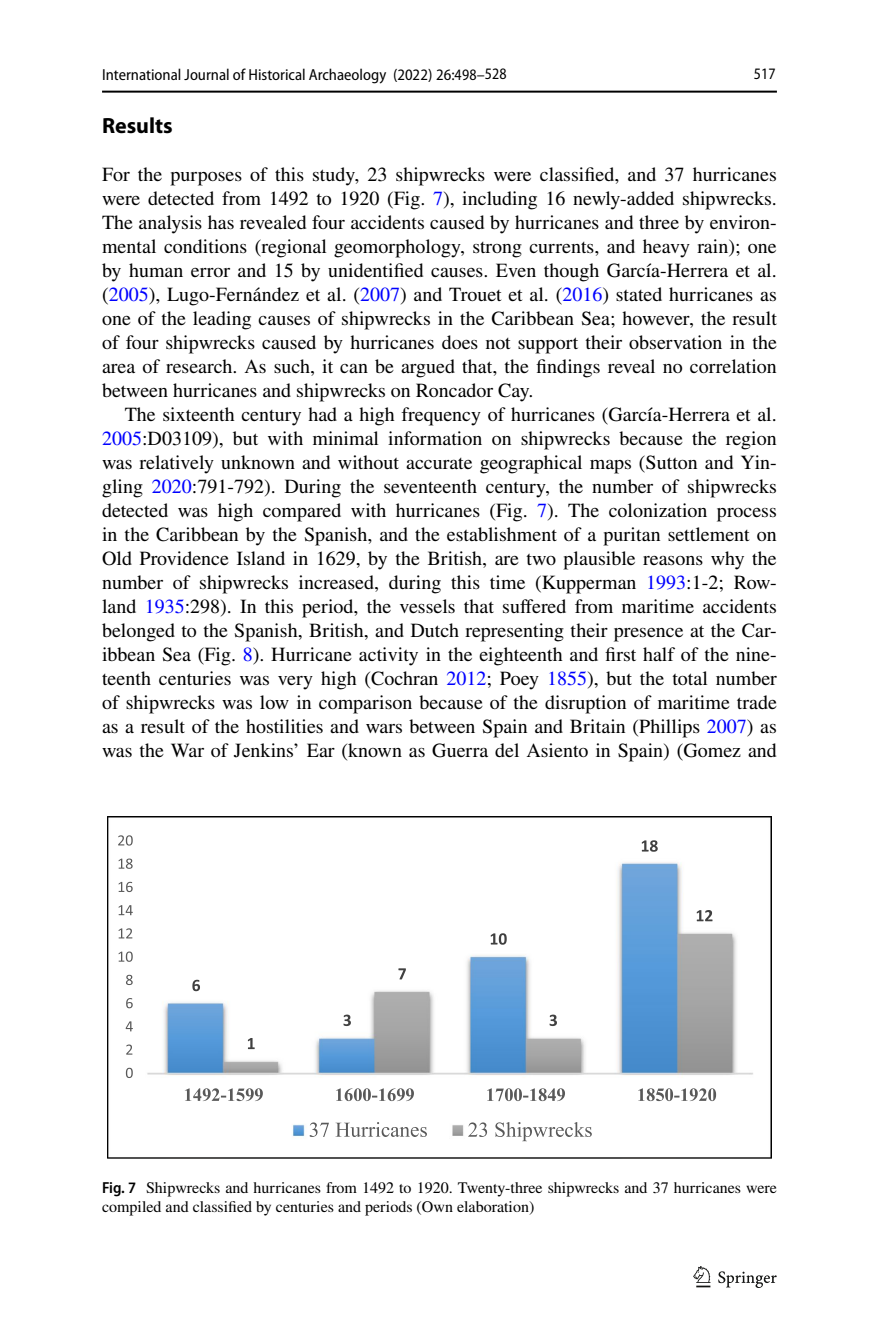
<style>
.page{position:relative;width:879px;height:1333px;background:#fff}
.page>*{position:absolute;margin:0;border:0;box-sizing:border-box;transform-origin:0 0}
.t1{font:700 22px "Myriad Pro";color:#000}
.t2{font:20px/24px "STIX";color:#000;text-align:justify}
.t3{font:16px/19px "STIX";color:#000}
.t4{font:semi-condensed 16px "Myriad Pro";color:#000}
.t5{font:semi-condensed 16px "Mdqwkl Myriad Pro";color:#000;scale:.94 1}
.s1{font-family:"Xckgcw Myriad Pro"}
.s2{font-family:"Myriad Pro Semi Cn 2";font-stretch:normal}
.s3{font-family:"Mdqwkl Myriad Pro"}
.s4{color:#00f}
.s5{font-family:"Myriad Pro";font-weight:600;font-stretch:semi-condensed}
</style>
<div class="page">
<hr style="left:102px;top:91px;width:675px;height:2px;background:#000">
<img style="left:108px;top:816px;width:663px;height:342px">
<svg style="left:192px;top:979px;width:8px;height:12px"></svg>
<svg style="left:343px;top:1014px;width:8px;height:12px"></svg>
<svg style="left:491px;top:933px;width:16px;height:11px"></svg>
<svg style="left:642px;top:840px;width:16px;height:11px"></svg>
<svg style="left:248px;top:1037px;width:7px;height:12px"></svg>
<svg style="left:398px;top:968px;width:8px;height:11px"></svg>
<svg style="left:549px;top:1014px;width:8px;height:12px"></svg>
<svg style="left:697px;top:910px;width:15px;height:11px"></svg>
<svg style="left:126px;top:1067px;width:7px;height:10px"></svg>
<svg style="left:126px;top:1044px;width:6px;height:10px"></svg>
<svg style="left:126px;top:1021px;width:7px;height:10px"></svg>
<svg style="left:126px;top:998px;width:7px;height:10px"></svg>
<svg style="left:126px;top:974px;width:7px;height:11px"></svg>
<svg style="left:119px;top:951px;width:14px;height:10px"></svg>
<svg style="left:119px;top:928px;width:13px;height:10px"></svg>
<svg style="left:119px;top:905px;width:14px;height:10px"></svg>
<svg style="left:119px;top:881px;width:14px;height:11px"></svg>
<svg style="left:119px;top:858px;width:14px;height:10px"></svg>
<svg style="left:118px;top:835px;width:15px;height:10px"></svg>
<svg style="left:185px;top:1088px;width:78px;height:13px"></svg>
<svg style="left:336px;top:1088px;width:78px;height:13px"></svg>
<svg style="left:487px;top:1088px;width:78px;height:13px"></svg>
<svg style="left:638px;top:1088px;width:78px;height:13px"></svg>
<svg style="left:310px;top:1121px;width:117px;height:15px"></svg>
<svg style="left:468px;top:1121px;width:124px;height:20px"></svg>
<svg style="left:693px;top:1266px;width:17px;height:21px"></svg>
<svg style="left:718px;top:1271px;width:58px;height:16px"></svg>
<p class="t4" style="left:102px;top:65px;width:406px">International Journal of Historical Archaeology <span class="s1">(2022)</span> <span class="s2">26</span><span class="s1">:</span><span class="s3">498</span><span class="s1">–</span><span class="s3">528</span></p>
<p class="t1" style="left:102px;top:111px;width:72px">Results</p>
<p class="t2" style="left:102px;top:163px;width:676px">For the purposes of this study, 23 shipwrecks were classified, and 37 hurricanes were detected from 1492 to 1920 (Fig. <span class="s4">7</span>), including 16 newly-added shipwrecks.<br>The analysis has revealed four accidents caused by hurricanes and three by environ‑ mental conditions (regional geomorphology, strong currents, and heavy rain); one by human error and 15 by unidentified causes. Even though García-Herrera et al. (<span class="s4">2005</span>), Lugo-Fernández et al. (<span class="s4">2007</span>) and Trouet et al. (<span class="s4">2016</span>) stated hurricanes as one of the leading causes of shipwrecks in the Caribbean Sea; however, the result of four shipwrecks caused by hurricanes does not support their observation in the area of research. As such, it can be argued that, the findings reveal no correlation between hurricanes and shipwrecks on Roncador Cay.</p>
<p class="t2" style="left:102px;top:403px;width:676px;text-indent:23px">The sixteenth century had a high frequency of hurricanes (García-Herrera et al.<br><span class="s4">2005</span>:D03109), but with minimal information on shipwrecks because the region was relatively unknown and without accurate geographical maps (Sutton and Yin‑ gling <span class="s4">2020</span>:791-792). During the seventeenth century, the number of shipwrecks detected was high compared with hurricanes (Fig. <span class="s4">7</span>). The colonization process in the Caribbean by the Spanish, and the establishment of a puritan settlement on Old Providence Island in 1629, by the British, are two plausible reasons why the number of shipwrecks increased, during this time (Kupperman <span class="s4">1993</span>:1-2; Row‑ land <span class="s4">1935</span>:298). In this period, the vessels that suffered from maritime accidents belonged to the Spanish, British, and Dutch representing their presence at the Car‑ ibbean Sea (Fig. <span class="s4">8</span>). Hurricane activity in the eighteenth and first half of the nine‑ teenth centuries was very high (Cochran <span class="s4">2012</span>; Poey <span class="s4">1855</span>), but the total number of shipwrecks was low in comparison because of the disruption of maritime trade as a result of the hostilities and wars between Spain and Britain (Phillips <span class="s4">2007</span>) as was the War of Jenkins’ Ear (known as Guerra del Asiento in Spain) (Gomez and</p>
<p class="t5" style="left:754px;top:68px;width:25px">517</p>
<p class="t3" style="left:102px;top:1179px;width:676px"><span class="s5">Fig. 7</span> Shipwrecks and hurricanes from 1492 to 1920. Twenty-three shipwrecks and 37 hurricanes were compiled and classified by centuries and periods (Own elaboration)</p>
</div>
